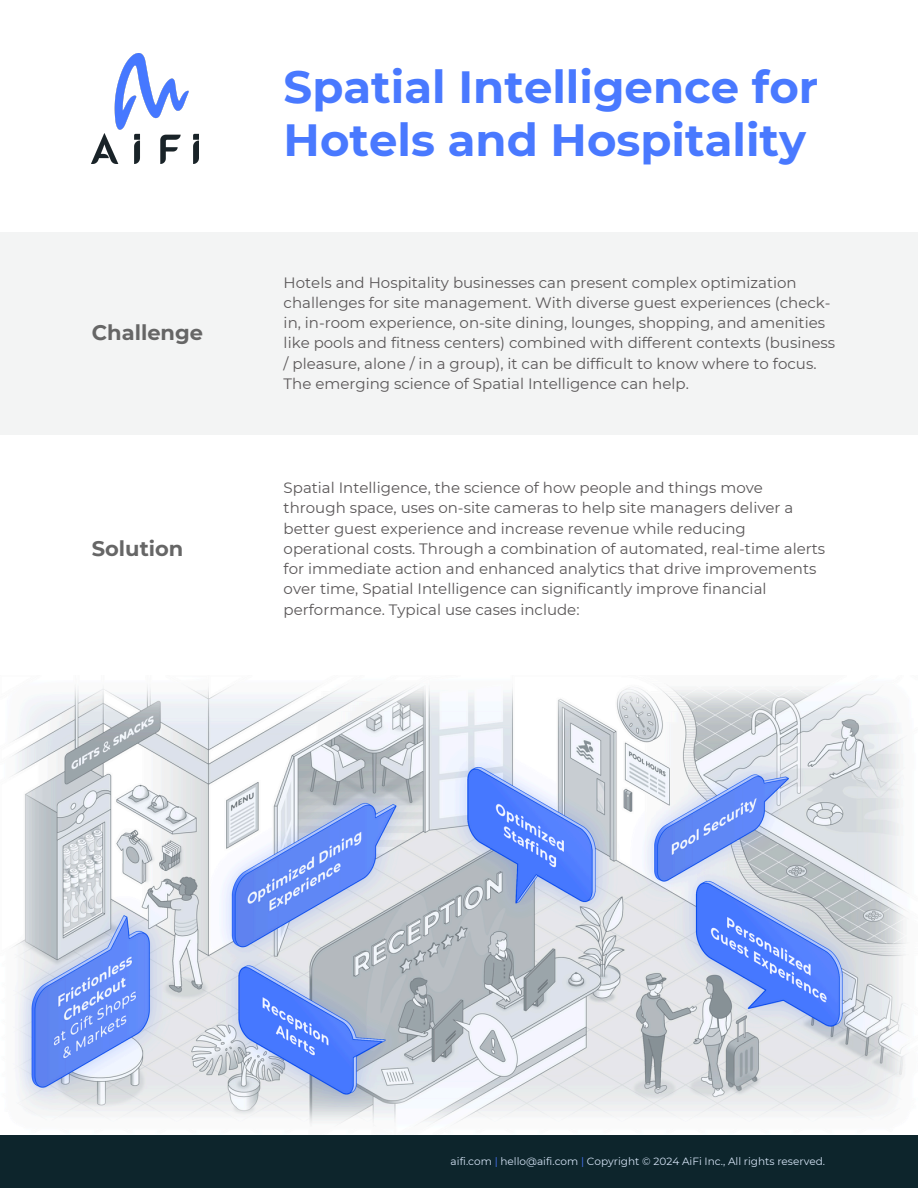
<style>
.page{position:relative;width:918px;height:1188px;background:#fff}
.page>*{position:absolute;margin:0;border:0;box-sizing:border-box;transform-origin:0 0}
.t1{font:700 45px/52.7px "Montserrat";color:#4979ff}
.t2{font:700 21px "Montserrat";color:#666}
.t3{font:15px/20.2px "Montserrat";color:#5a5758}
.t4{font:10.5px "Montserrat";color:#d4e3f5}
.s1{color:#4979ff}
</style>
<div class="page">
<div style="left:0;top:1135px;width:918px;height:53px;background:#0d252c"></div>
<div style="left:0;top:232px;width:918px;height:203px;background:#f3f4f4"></div>
<img style="left:92px;top:53px;width:107px;height:111px">
<img style="left:12px;top:686px;width:895px;height:439px">
<h2 class="t2" style="left:92px;top:320px;width:113px">Challenge</h2>
<h3 class="t2" style="left:92px;top:536px;width:93px">Solution</h3>
<p class="t1" style="left:284px;top:61px;width:536px">Spatial Intelligence for<br>Hotels and Hospitality</p>
<h3 class="t3" style="left:284px;top:272px;width:553px">Hotels and Hospitality businesses can present complex optimization challenges for site management. With diverse guest experiences (check&shy;in, in-room experience, on-site dining, lounges, shopping, and amenities like pools and fitness centers) combined with different contexts (business / pleasure, alone / in a group), it can be difficult to know where to focus.<br>The emerging science of Spatial Intelligence can help.</h3>
<h1 class="t3" style="left:284px;top:478px;width:543px">Spatial Intelligence, the science of how people and things move through space, uses on-site cameras to help site managers deliver a better guest experience and increase revenue while reducing operational costs. Through a combination of automated, real-time alerts for immediate action and enhanced analytics that drive improvements over time, Spatial Intelligence can significantly improve financial performance. Typical use cases include:</h1>
<h2 class="t4" style="left:451px;top:1155px;width:376px">aifi.com <span class="s1">|</span> hello@aifi.com <span class="s1">|</span> Copyright © 2024 AiFi Inc., All rights reserved.</h2>
</div>
